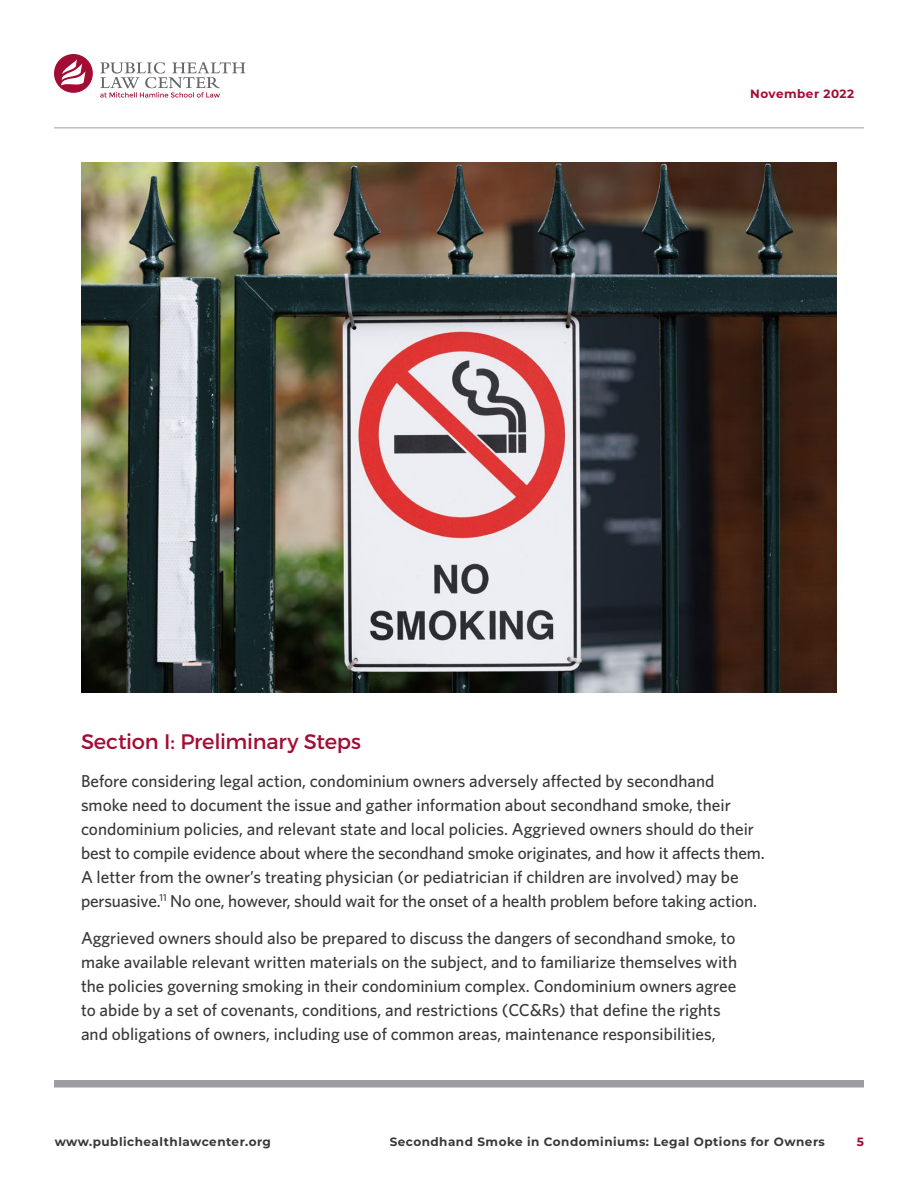
<style>
.page{position:relative;width:918px;height:1188px;background:#fff}
.page>*{position:absolute;margin:0;border:0;box-sizing:border-box;transform-origin:0 0}
.SH_level_1__intro{font:21px "Montserrat";letter-spacing:-.015em;color:#a30c33}
.body{font:500 17.25px/24px "Whitney";color:#383839}
.t1{font:700 12px "Montserrat";letter-spacing:.04em;color:#383839}
.t2{font:700 12px "Montserrat";letter-spacing:.04em;color:#a30c33}
</style>
<div class="page">
<div style="left:54px;top:1080px;width:810px;height:8px;background:#9b9da0"></div>
<hr style="left:54px;top:128px;width:810px;height:1px;background:#9b9da0">
<img style="left:81px;top:162px;width:756px;height:531px">
<svg style="left:54px;top:54px;width:39px;height:39px"></svg>
<svg style="left:100px;top:62px;width:145px;height:36px"></svg>
<p class="t2" style="left:750px;top:85px;width:105px">November 2022</p>
<p class="SH_level_1__intro" style="left:81px;top:729px;width:281px">Section I: Preliminary Steps</p>
<p class="body" style="left:81px;top:768px;width:685px">Before considering legal action, condominium owners adversely affected by secondhand smoke need to document the issue and gather information about secondhand smoke, their condominium policies, and relevant state and local policies. Aggrieved owners should do their best to compile evidence about where the secondhand smoke originates, and how it affects them.<br>A letter from the owner’s treating physician (or pediatrician if children are involved) may be persuasive.<sup>11</sup> No one, however, should wait for the onset of a health problem before taking action.</p>
<p class="body" style="left:81px;top:926px;width:658px">Aggrieved owners should also be prepared to discuss the dangers of secondhand smoke, to make available relevant written materials on the subject, and to familiarize themselves with the policies governing smoking in their condominium complex. Condominium owners agree to abide by a set of covenants, conditions, and restrictions (CC&amp;Rs) that define the rights and obligations of owners, including use of common areas, maintenance responsibilities,</p>
<p class="t1" style="left:55px;top:1133px;width:218px">www.publichealthlawcenter.org</p>
<p class="t1" style="left:390px;top:1133px;width:437px">Secondhand Smoke in Condominiums: Legal Options for Owners</p>
<p class="t2" style="left:857px;top:1133px;width:9px">5</p>
</div>
